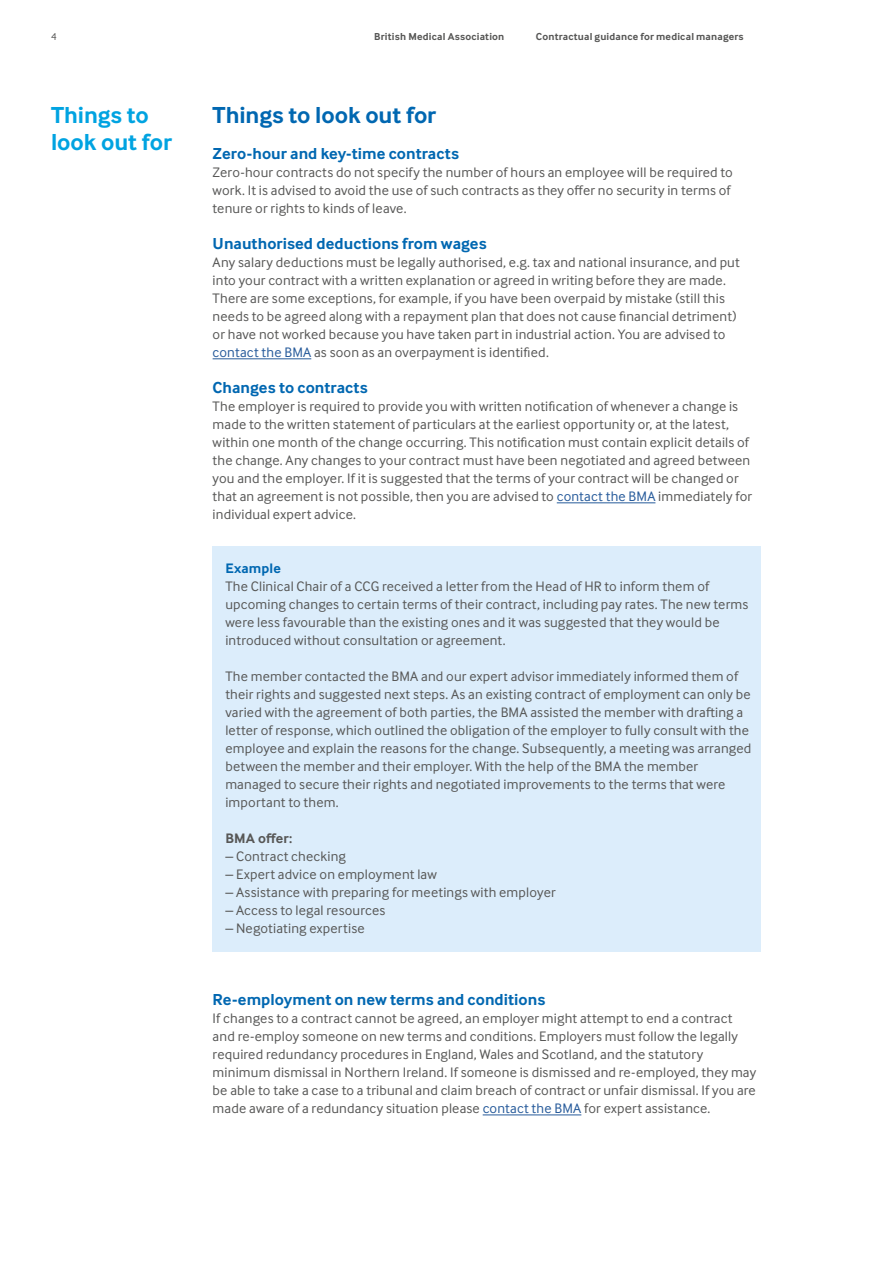
<style>
.page{position:relative;width:893px;height:1263px;background:#fff}
.page>*{position:absolute;margin:0;border:0;box-sizing:border-box;transform-origin:0 0}
.t1{font:700 24px/27px "Inter Face";letter-spacing:-.005em;color:#00a3e1}
.t2{font:700 24px "Inter Face";letter-spacing:-.005em;color:#0067b1}
.t3{font:700 16.5px "Inter Face";letter-spacing:.005em;color:#0067b1}
.t4{font:14.25px/18px "Inter Face";letter-spacing:.01em;color:#575756}
.t5{font:700 14.25px "Inter Face";letter-spacing:.015em;color:#575756}
.t6{font:700 14.25px "Inter Face";letter-spacing:.01em;color:#0067b1}
.t7{font:700 10.5px "Inter Face";letter-spacing:.02em;color:#575756}
.t8{font:10.5px "Inter Face";color:#575756}
.s1{color:#275b9b}
</style>
<div class="page">
<div style="left:213px;top:546px;width:548px;height:405px;background:#dcedfb"></div>
<hr style="left:213px;top:359px;width:98px;height:1px;background:#275b9b">
<hr style="left:557px;top:503px;width:98px;height:1px;background:#275b9b">
<hr style="left:483px;top:1115px;width:98px;height:1px;background:#275b9b">
<p class="t8" style="left:51px;top:31px;width:7px">4</p>
<p class="t7" style="left:374px;top:30px;width:132px">British Medical Association</p>
<p class="t7" style="left:536px;top:30px;width:209px">Contractual guidance for medical managers</p>
<h1 class="t1" style="left:51px;top:101px;width:122px">Things to look out for</h1>
<h1 class="t2" style="left:213px;top:101px;width:225px">Things to look out for</h1>
<p class="t3" style="left:213px;top:144px;width:248px">Zero-hour and key-time contracts</p>
<p class="t4" style="left:213px;top:163px;width:522px">Zero-hour contracts do not specify the number of hours an employee will be required to work. It is advised to avoid the use of such contracts as they offer no security in terms of tenure or rights to kinds of leave.</p>
<p class="t3" style="left:213px;top:234px;width:276px">Unauthorised deductions from wages</p>
<p class="t4" style="left:213px;top:253px;width:529px">Any salary deductions must be legally authorised, e.g. tax and national insurance, and put into your contract with a written explanation or agreed in writing before they are made.<br>There are some exceptions, for example, if you have been overpaid by mistake (still this needs to be agreed along with a repayment plan that does not cause financial detriment) or have not worked because you have taken part in industrial action. You are advised to <span class="s1">contact the BMA</span> as soon as an overpayment is identified.</p>
<p class="t3" style="left:213px;top:378px;width:157px">Changes to contracts</p>
<p class="t4" style="left:213px;top:397px;width:541px">The employer is required to provide you with written notification of whenever a change is made to the written statement of particulars at the earliest opportunity or, at the latest, within one month of the change occurring. This notification must contain explicit details of the change. Any changes to your contract must have been negotiated and agreed between you and the employer. If it is suggested that the terms of your contract will be changed or that an agreement is not possible, then you are advised to <span class="s1">contact the BMA</span> immediately for individual expert advice.</p>
<p class="t6" style="left:225px;top:560px;width:57px">Example</p>
<p class="t4" style="left:225px;top:577px;width:524px">The Clinical Chair of a CCG received a letter from the Head of HR to inform them of upcoming changes to certain terms of their contract, including pay rates. The new terms were less favourable than the existing ones and it was suggested that they would be introduced without consultation or agreement.</p>
<p class="t4" style="left:225px;top:667px;width:527px">The member contacted the BMA and our expert advisor immediately informed them of their rights and suggested next steps. As an existing contract of employment can only be varied with the agreement of both parties, the BMA assisted the member with drafting a letter of response, which outlined the obligation of the employer to fully consult with the employee and explain the reasons for the change. Subsequently, a meeting was arranged between the member and their employer. With the help of the BMA the member managed to secure their rights and negotiated improvements to the terms that were important to them.</p>
<p class="t5" style="left:225px;top:830px;width:69px">BMA offer:</p>
<p class="t4" style="left:225px;top:847px;width:122px">– Contract checking</p>
<p class="t4" style="left:225px;top:865px;width:213px">– Expert advice on employment law</p>
<p class="t4" style="left:225px;top:883px;width:332px">– Assistance with preparing for meetings with employer</p>
<p class="t4" style="left:225px;top:901px;width:161px">– Access to legal resources</p>
<p class="t4" style="left:225px;top:919px;width:141px">– Negotiating expertise</p>
<p class="t3" style="left:213px;top:990px;width:334px">Re-employment on new terms and conditions</p>
<p class="t4" style="left:213px;top:1009px;width:545px">If changes to a contract cannot be agreed, an employer might attempt to end a contract and re-employ someone on new terms and conditions. Employers must follow the legally required redundancy procedures in England, Wales and Scotland, and the statutory minimum dismissal in Northern Ireland. If someone is dismissed and re-employed, they may be able to take a case to a tribunal and claim breach of contract or unfair dismissal. If you are made aware of a redundancy situation please <span class="s1">contact the BMA</span> for expert assistance.</p>
</div>
